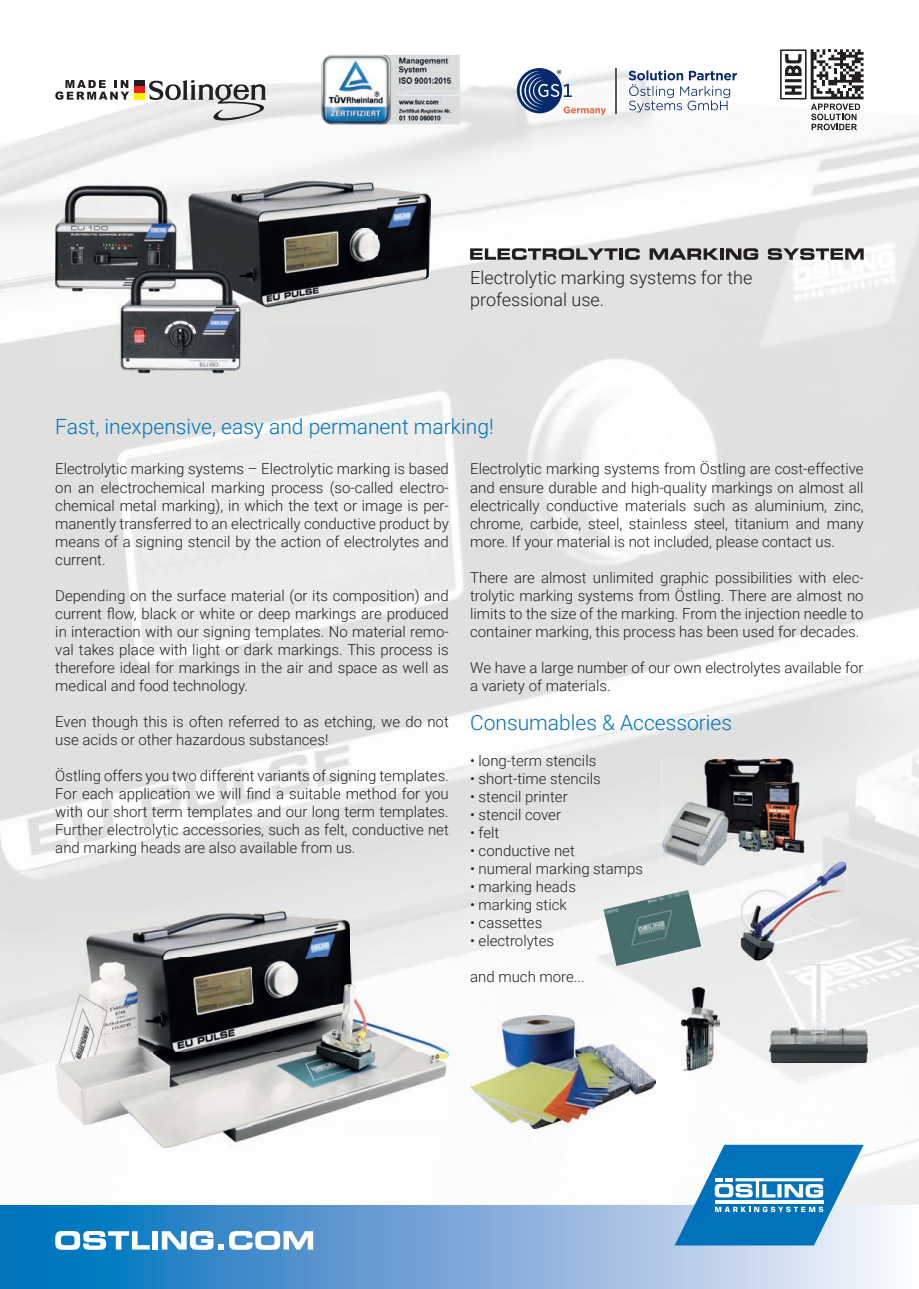
<style>
.page{position:relative;width:919px;height:1289px;background:#fff}
.page>*{position:absolute;margin:0;border:0;box-sizing:border-box;transform-origin:0 0}
.t1{font:300 21px "Roboto";color:#0072bc}
.t2{font:300 18px/21.6px "Roboto";color:#231f20}
.t3{font:300 15px/18px "Roboto";color:#231f20;text-align:justify}
</style>
<div class="page">
<img style="left:0;top:54px;width:612px;height:160px">
<img style="left:612px;top:52px;width:306px;height:753px">
<img style="left:409px;top:214px;width:204px;height:755px">
<img style="left:612px;top:805px;width:51px;height:280px">
<img style="left:766px;top:805px;width:152px;height:400px">
<img style="left:663px;top:865px;width:103px;height:206px">
<svg style="left:0;top:1205px;width:887px;height:83px"></svg>
<svg style="left:55px;top:1230px;width:95px;height:19px"></svg>
<div style="left:152px;top:1231px;width:6px;height:18px;background:#fff"></div>
<svg style="left:162px;top:1230px;width:151px;height:19px"></svg>
<img style="left:321px;top:55px;width:139px;height:69px">
<svg style="left:674px;top:1144px;width:189px;height:101px"></svg>
<svg style="left:55px;top:80px;width:74px;height:20px"></svg>
<div style="left:134px;top:80px;width:11px;height:7px;background:#231f20"></div>
<div style="left:134px;top:87px;width:11px;height:6px;background:#ee1d23"></div>
<div style="left:134px;top:93px;width:11px;height:7px;background:#fff101"></div>
<svg style="left:148px;top:80px;width:118px;height:41px"></svg>
<svg style="left:516px;top:68px;width:46px;height:45px"></svg>
<svg style="left:519px;top:70px;width:87px;height:45px"></svg>
<svg style="left:628px;top:70px;width:108px;height:42px"></svg>
<hr style="left:615px;top:68px;width:2px;height:45px;background:#57585a">
<svg style="left:780px;top:49px;width:83px;height:81px"></svg>
<img style="left:55px;top:181px;width:375px;height:192px">
<svg style="left:470px;top:248px;width:169px;height:12px"></svg>
<svg style="left:649px;top:248px;width:109px;height:12px"></svg>
<svg style="left:767px;top:248px;width:96px;height:12px"></svg>
<img style="left:769px;top:964px;width:98px;height:98px">
<img style="left:661px;top:758px;width:143px;height:107px">
<img style="left:603px;top:890px;width:98px;height:76px">
<img style="left:470px;top:1015px;width:185px;height:113px">
<img style="left:682px;top:987px;width:37px;height:83px">
<img style="left:740px;top:861px;width:106px;height:99px">
<img style="left:740px;top:861px;width:64px;height:4px">
<img style="left:55px;top:910px;width:394px;height:237px">
<p class="t2" style="left:470px;top:266px;width:284px">Electrolytic marking systems for the professional use.</p>
<h1 class="t1" style="left:55px;top:411px;width:440px">Fast, inexpensive, easy and permanent marking!</h1>
<p class="t3" style="left:55px;top:459px;width:395px">Electrolytic marking systems – Electrolytic marking is based on an electrochemical marking process (so-called electro&shy;chemical metal marking), in which the text or image is per&shy;manently transferred to an electrically conductive product by means of a signing stencil by the action of electrolytes and current.</p>
<p class="t3" style="left:55px;top:585px;width:395px">Depending on the surface material (or its composition) and current flow, black or white or deep markings are produced in interaction with our signing templates. No material remo&shy;val takes place with light or dark markings. This process is therefore ideal for markings in the air and space as well as medical and food technology.</p>
<p class="t3" style="left:55px;top:711px;width:395px">Even though this is often referred to as etching, we do not use acids or other hazardous substances!</p>
<p class="t3" style="left:55px;top:765px;width:395px">Östling offers you two different variants of signing templates.<br>For each application we will find a suitable method for you with our short term templates and our long term templates.<br>Further electrolytic accessories, such as felt, conductive net and marking heads are also available from us.</p>
<p class="t3" style="left:470px;top:459px;width:395px">Electrolytic marking systems from Östling are cost-effective and ensure durable and high-quality markings on almost all electrically conductive materials such as aluminium, zinc, chrome, carbide, steel, stainless steel, titanium and many more. If your material is not included, please contact us.</p>
<p class="t3" style="left:470px;top:567px;width:395px">There are almost unlimited graphic possibilities with elec&shy;trolytic marking systems from Östling. There are almost no limits to the size of the marking. From the injection needle to container marking, this process has been used for decades.</p>
<p class="t3" style="left:470px;top:657px;width:395px">We have a large number of our own electrolytes available for a variety of materials.</p>
<h1 class="t1" style="left:470px;top:707px;width:263px">Consumables &amp; Accessories</h1>
<p class="t3" style="left:470px;top:750px;width:128px">• long-term stencils</p>
<p class="t3" style="left:470px;top:768px;width:132px">• short-time stencils</p>
<p class="t3" style="left:470px;top:786px;width:99px">• stencil printer</p>
<p class="t3" style="left:470px;top:804px;width:92px">• stencil cover</p>
<p class="t3" style="left:470px;top:822px;width:31px">• felt</p>
<p class="t3" style="left:470px;top:840px;width:106px">• conductive net</p>
<p class="t3" style="left:470px;top:858px;width:174px">• numeral marking stamps</p>
<p class="t3" style="left:470px;top:876px;width:107px">• marking heads</p>
<p class="t3" style="left:470px;top:894px;width:98px">• marking stick</p>
<p class="t3" style="left:470px;top:912px;width:74px">• cassettes</p>
<p class="t3" style="left:470px;top:930px;width:85px">• electrolytes</p>
<p class="t3" style="left:470px;top:966px;width:116px">and much more...</p>
</div>
